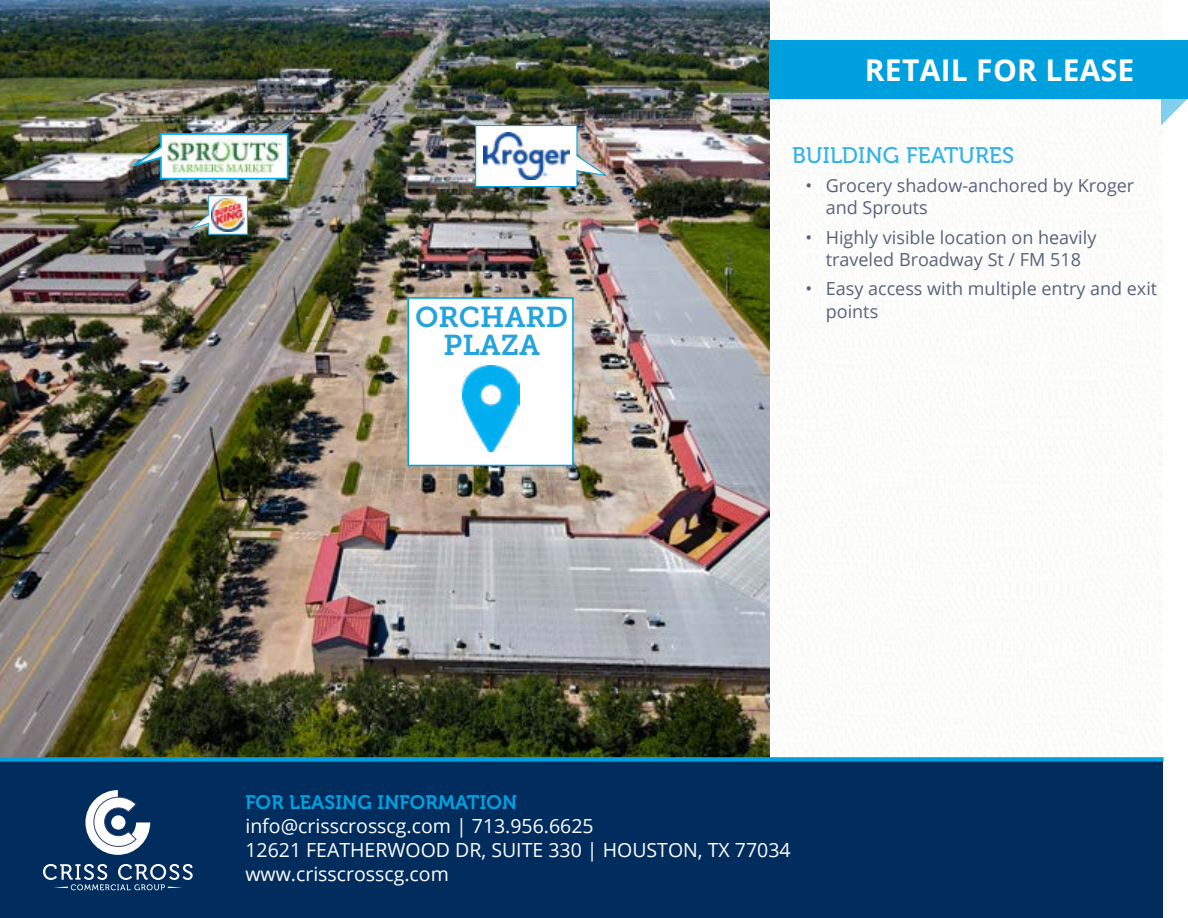
<style>
.page{position:relative;width:1188px;height:918px;background:#fff}
.page>*{position:absolute;margin:0;border:0;box-sizing:border-box;transform-origin:0 0}
.t1{font:700 30px "Open Sans";letter-spacing:.01em;color:#fff}
.t2{font:28.65px/28.7px "Museo Slab 700";color:#25a4dc;text-align:center}
.t3{font:22.5px "Museo 500";letter-spacing:.01em;color:#33b3e6}
.t4{font:19.5px/24px "Open Sans";color:#fff}
.t5{font:19.5px "Museo 700";letter-spacing:.01em;color:#00a0df}
.t6{font:18px/22.5px "Open Sans";color:#57627a}
</style>
<div class="page">
<img style="left:0;top:0;width:769px;height:757px">
<img style="left:124px;top:132px;width:165px;height:48px">
<img style="left:167px;top:139px;width:116px;height:35px">
<div style="left:407px;top:297px;width:167px;height:169px;background:#fff;border:2px solid #00a0df"></div>
<img style="left:463px;top:365px;width:57px;height:87px">
<img style="left:188px;top:195px;width:60px;height:40px">
<img style="left:475px;top:125px;width:134px;height:62px">
<div style="left:0;top:762px;width:1163px;height:156px;background:#002d5d"></div>
<div style="left:0;top:757px;width:1164px;height:5px;background:#00a0df"></div>
<svg style="left:43px;top:864px;width:150px;height:26px"></svg>
<svg style="left:85px;top:790px;width:65px;height:65px"></svg>
<div style="left:111px;top:815px;width:14px;height:15px;background:#fff;border-radius:50%"></div>
<svg style="left:1161px;top:99px;width:27px;height:27px"></svg>
<div style="left:769px;top:40px;width:419px;height:59px;background:#00a0df"></div>
<h2 class="t2" style="left:415px;top:303px;width:154px">ORCHARD<br>PLAZA</h2>
<h1 class="t1" style="left:865px;top:49px;width:271px">RETAIL FOR LEASE</h1>
<p class="t3" style="left:792px;top:143px;width:224px">BUILDING FEATURES</p>
<p class="t6" style="left:826px;top:174px;width:310px;text-indent:-20px">• Grocery shadow-anchored by Kroger and Sprouts</p>
<p class="t6" style="left:806px;top:225px;width:292px;text-align:center">• Highly visible location on heavily traveled Broadway St / FM 518</p>
<p class="t6" style="left:826px;top:277px;width:333px;text-indent:-20px">• Easy access with multiple entry and exit points</p>
<p class="t5" style="left:245px;top:792px;width:273px">FOR LEASING INFORMATION</p>
<p class="t4" style="left:245px;top:814px;width:547px">info@crisscrosscg.com | 713.956.6625<br>12621 FEATHERWOOD DR, SUITE 330 | HOUSTON, TX 77034 www.crisscrosscg.com</p>
</div>
